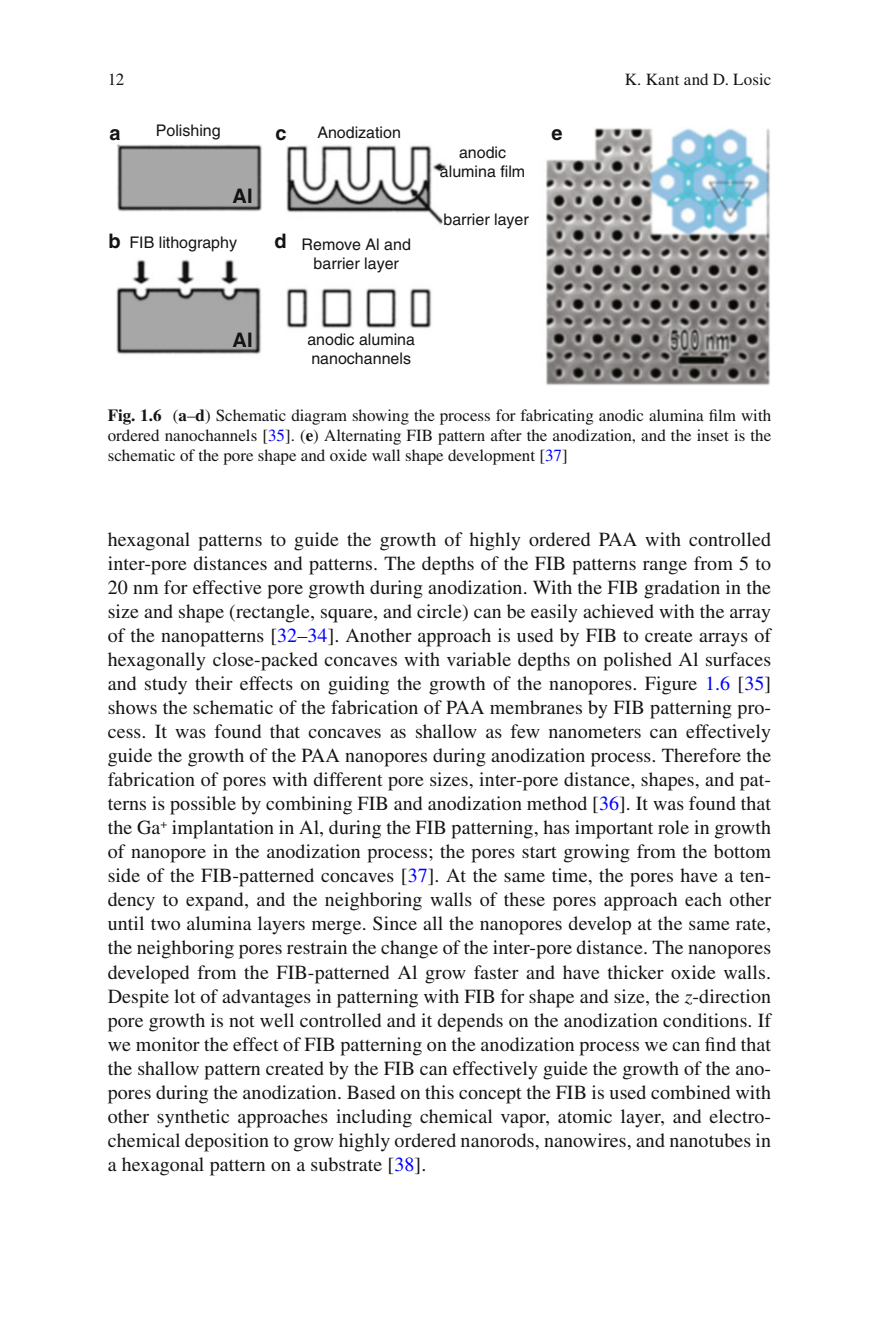
<style>
.page{position:relative;width:879px;height:1333px;background:#fff}
.page>*{position:absolute;margin:0;border:0;box-sizing:border-box;transform-origin:0 0}
.t1{font:20px/24px "Times";letter-spacing:.005em;color:#131413;text-align:justify}
.t2{font:700 20px "Helvetica";color:#131413}
.t3{font:17px/20px "Times";color:#131413;text-align:justify}
.t4{font:16px/19.2px "Helvetica";color:#131413;text-align:center}
.s1{font-weight:700}
.s2{color:#00f}
.s3{font-style:italic}
</style>
<div class="page">
<img style="left:117px;top:127px;width:653px;height:258px">
<p class="t3" style="left:108px;top:71px;width:18px">12</p>
<p class="t3" style="left:625px;top:71px;width:148px">K. Kant and D. Losic</p>
<p class="t2" style="left:110px;top:121px;width:13px">a</p>
<p class="t4" style="left:156px;top:122px;width:66px">Polishing</p>
<p class="t4" style="left:317px;top:124px;width:85px">Anodization</p>
<p class="t2" style="left:276px;top:121px;width:13px">c</p>
<p class="t2" style="left:551px;top:121px;width:13px">e</p>
<p class="t4" style="left:440px;top:144px;width:87px">anodic alumina film</p>
<p class="t2" style="left:233px;top:185px;width:21px">AI</p>
<p class="t4" style="left:443px;top:212px;width:87px">barrier layer</p>
<p class="t2" style="left:108px;top:229px;width:14px">b</p>
<p class="t4" style="left:129px;top:234px;width:109px">FIB lithography</p>
<p class="t2" style="left:274px;top:229px;width:14px">d</p>
<p class="t4" style="left:301px;top:236px;width:111px">Remove Al and barrier layer</p>
<p class="t2" style="left:233px;top:328px;width:21px">AI</p>
<p class="t4" style="left:307px;top:331px;width:109px;text-align:left">anodic alumina nanochannels</p>
<p class="t3" style="left:108px;top:407px;width:665px"><span class="s1">Fig. 1.6</span> ( <span class="s1">a</span> – <span class="s1">d</span> ) Schematic diagram showing the process for fabricating anodic alumina film with ordered nanochannels [ <span class="s2">35</span> ]. ( <span class="s1">e</span> ) Alternating FIB pattern after the anodization, and the inset is the schematic of the pore shape and oxide wall shape development [ <span class="s2">37</span> ]</p>
<p class="t1" style="left:108px;top:529px;width:665px">hexagonal patterns to guide the growth of highly ordered PAA with controlled inter-pore distances and patterns. The depths of the FIB patterns range from 5 to 20 nm for effective pore growth during anodization. With the FIB gradation in the size and shape (rectangle, square, and circle) can be easily achieved with the array of the nanopatterns [ <span class="s2">32</span> – <span class="s2">34</span> ]. Another approach is used by FIB to create arrays of hexagonally close-packed concaves with variable depths on polished Al surfaces and study their effects on guiding the growth of the nanopores. Figure <span class="s2">1.6</span> [ <span class="s2">35</span> ] shows the schematic of the fabrication of PAA membranes by FIB patterning pro&shy;cess. It was found that concaves as shallow as few nanometers can effectively guide the growth of the PAA nanopores during anodization process. Therefore the fabrication of pores with different pore sizes, inter-pore distance, shapes, and pat&shy;terns is possible by combining FIB and anodization method [ <span class="s2">36</span> ]. It was found that the Ga <sup>+</sup> implantation in Al, during the FIB patterning, has important role in growth of nanopore in the anodization process; the pores start growing from the bottom side of the FIB-patterned concaves [ <span class="s2">37</span> ]. At the same time, the pores have a ten&shy;dency to expand, and the neighboring walls of these pores approach each other until two alumina layers merge. Since all the nanopores develop at the same rate, the neighboring pores restrain the change of the inter-pore distance. The nanopores developed from the FIB-patterned Al grow faster and have thicker oxide walls.<br>Despite lot of advantages in patterning with FIB for shape and size, the <span class="s3">z</span> -direction pore growth is not well controlled and it depends on the anodization conditions. If we monitor the effect of FIB patterning on the anodization process we can find that the shallow pattern created by the FIB can effectively guide the growth of the ano&shy;pores during the anodization. Based on this concept the FIB is used combined with other synthetic approaches including chemical vapor, atomic layer, and electro&shy;chemical deposition to grow highly ordered nanorods, nanowires, and nanotubes in a hexagonal pattern on a substrate [ <span class="s2">38</span> ].</p>
</div>
